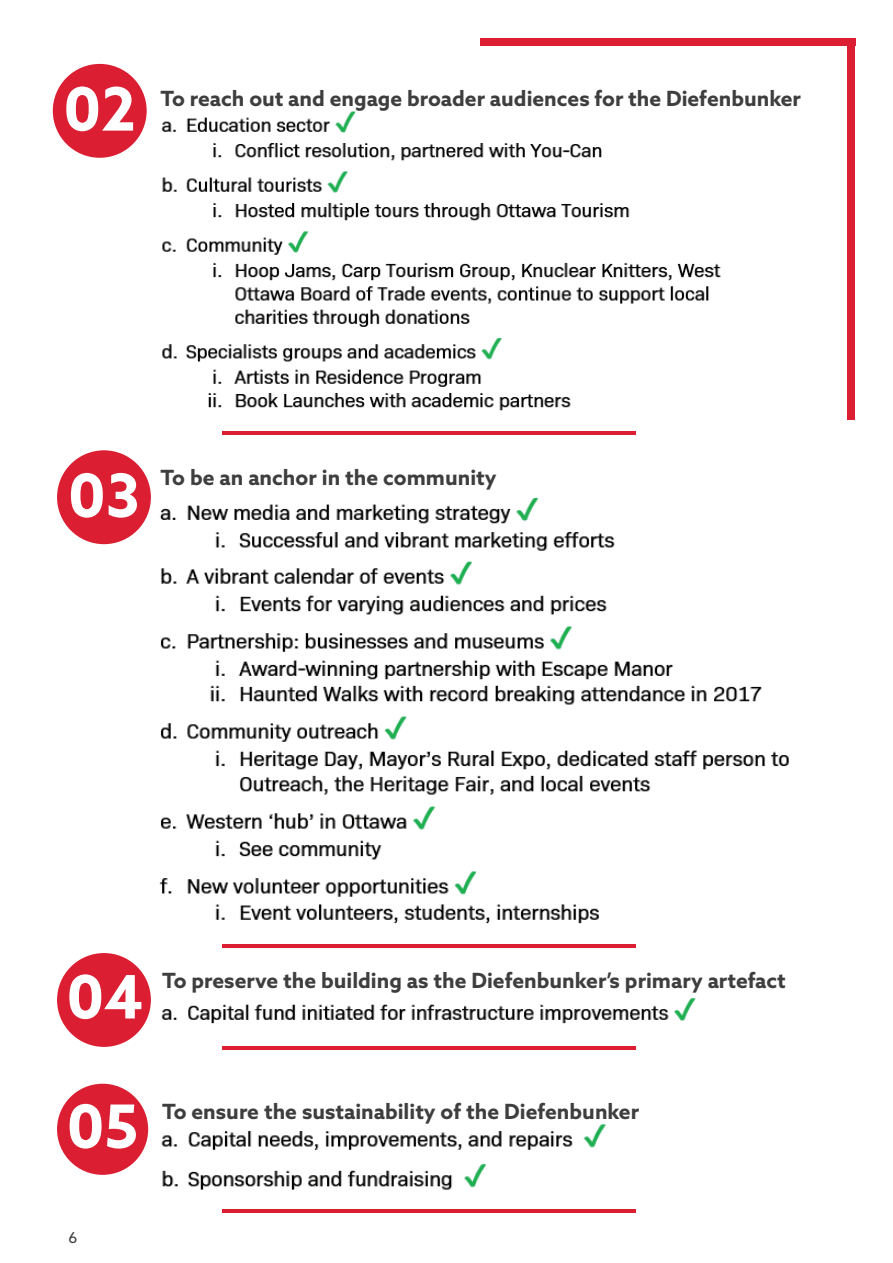
<style>
.page{position:relative;width:893px;height:1263px;background:#fff}
.page>*{position:absolute;margin:0;border:0;box-sizing:border-box;transform-origin:0 0}
.t1{font:700 60px "Azo Sans";color:#fff}
.t2{font:700 21px "Azo Sans";color:#3e3e3f}
.t3{font:15px "Azo Sans";color:#3e3e3f}
</style>
<div class="page">
<img style="left:128px;top:82px;width:593px;height:376px">
<img style="left:124px;top:1111px;width:482px;height:79px">
<img style="left:128px;top:971px;width:568px;height:76px">
<img style="left:117px;top:489px;width:672px;height:435px">
<div style="left:848px;top:44px;width:7px;height:375px;background:#db1e32"></div>
<div style="left:480px;top:38px;width:375px;height:7px;background:#db1e32"></div>
<hr style="left:222px;top:432px;width:414px;height:3px;background:#db1e32">
<hr style="left:222px;top:945px;width:414px;height:3px;background:#db1e32">
<div style="left:57px;top:450px;width:94px;height:94px;background:#db1e32;border-radius:50%"></div>
<div style="left:57px;top:1084px;width:91px;height:91px;background:#db1e32;border-radius:50%"></div>
<div style="left:57px;top:953px;width:94px;height:94px;background:#db1e32;border-radius:50%"></div>
<div style="left:53px;top:64px;width:94px;height:94px;background:#db1e32;border-radius:50%"></div>
<hr style="left:222px;top:1047px;width:414px;height:3px;background:#db1e32">
<hr style="left:222px;top:1209px;width:414px;height:3px;background:#db1e32">
<h1 class="t1" style="left:63px;top:69px;width:74px">02</h1>
<p class="t2" style="left:160px;top:84px;width:642px">To reach out and engage broader audiences for the Diefenbunker</p>
<h1 class="t1" style="left:68px;top:456px;width:73px">03</h1>
<p class="t2" style="left:160px;top:464px;width:338px">To be an anchor in the community</p>
<h1 class="t1" style="left:67px;top:957px;width:78px">04</h1>
<p class="t2" style="left:162px;top:966px;width:625px">To preserve the building as the Diefenbunker’s primary artefact</p>
<h1 class="t1" style="left:67px;top:1087px;width:73px">05</h1>
<p class="t2" style="left:162px;top:1097px;width:479px">To ensure the sustainability of the Diefenbunker</p>
<p class="t3" style="left:68px;top:1227px;width:10px">6</p>
</div>
